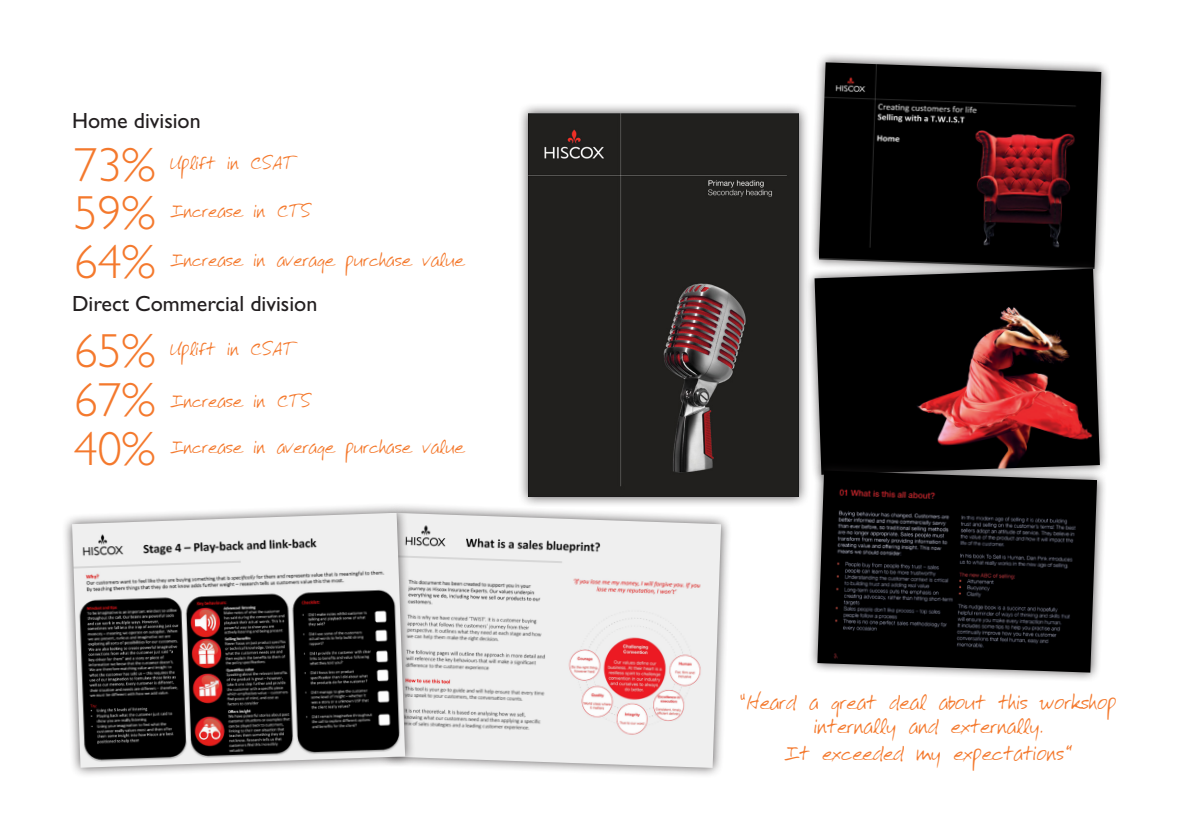
<style>
.page{position:relative;width:1191px;height:840px;background:#fff}
.page>*{position:absolute;margin:0;border:0;box-sizing:border-box;transform-origin:0 0}
.t1{font:300 48px "Gill Sans Std";color:#f4792d}
.t2{font:22px "Gill Sans Std";color:#231f20}
.t3{font:20px/24px "Victors Hand";color:#f4792d;text-align:center}
.t4{font:18px "Victors Hand";color:#f4792d}
</style>
<div class="page">
<div style="left:517px;top:102px;width:293px;height:405px;background:#231f20;opacity:.75"></div>
<img style="left:528px;top:113px;width:271px;height:383px">
<div style="left:808px;top:52px;width:303px;height:226px;background:#231f20;opacity:.75"></div>
<img style="left:818px;top:62px;width:283px;height:196px">
<div style="left:378px;top:502px;width:354px;height:276px;background:#231f20;opacity:.75"></div>
<img style="left:415px;top:512px;width:306px;height:255px">
<div style="left:62px;top:502px;width:353px;height:276px;background:#231f20;opacity:.75"></div>
<img style="left:72px;top:512px;width:333px;height:255px">
<div style="left:804px;top:258px;width:305px;height:226px;background:#231f20;opacity:.75"></div>
<img style="left:814px;top:268px;width:285px;height:192px">
<div style="left:807px;top:460px;width:300px;height:222px;background:#231f20;opacity:.75"></div>
<img style="left:817px;top:470px;width:280px;height:202px">
<p class="t2" style="left:72px;top:107px;width:130px">Home division</p>
<p class="t1" style="left:74px;top:137px;width:83px">73%</p>
<p class="t4" style="left:169px;top:152px;width:126px">Uplift in CSAT</p>
<p class="t1" style="left:74px;top:186px;width:83px">59%</p>
<p class="t4" style="left:169px;top:200px;width:142px">Increase in CTS</p>
<p class="t1" style="left:74px;top:234px;width:83px">64%</p>
<p class="t4" style="left:169px;top:249px;width:296px">Increase in average purchase value</p>
<p class="t2" style="left:72px;top:291px;width:247px">Direct Commercial division</p>
<p class="t1" style="left:74px;top:323px;width:83px">65%</p>
<p class="t4" style="left:169px;top:337px;width:126px">Uplift in CSAT</p>
<p class="t1" style="left:74px;top:372px;width:83px">67%</p>
<p class="t4" style="left:169px;top:390px;width:142px">Increase in CTS</p>
<p class="t1" style="left:74px;top:422px;width:83px">40%</p>
<p class="t4" style="left:169px;top:436px;width:296px">Increase in average purchase value</p>
<p class="t3" style="left:740px;top:690px;width:377px">“Heard a great deal about this workshop internally and externally.</p>
<p class="t3" style="left:783px;top:740px;width:291px">It exceeded my expectations”</p>
</div>
